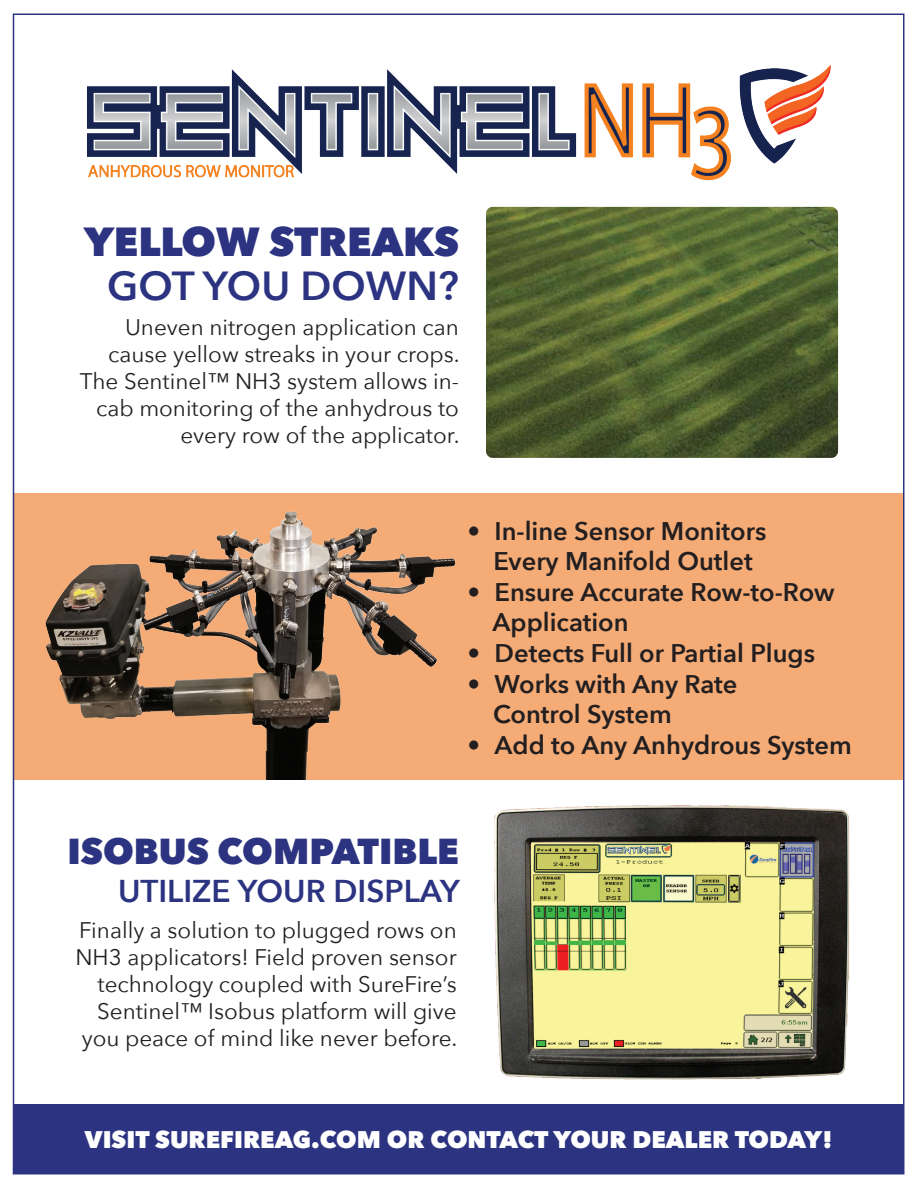
<style>
.page{position:relative;width:918px;height:1188px;background:#fff}
.page>*{position:absolute;margin:0;border:0;box-sizing:border-box;transform-origin:0 0}
.t1{font:800 40.5px "Avenir Next";color:#2c3380}
.t2{font:600 40.5px "Avenir Next";color:#2c3380}
.t3{font:800 36px "Avenir Next";color:#2c3380}
.t4{font:600 31.5px "Avenir Next";color:#2c3380}
.t5{font:600 25.5px/30.6px "Avenir Next";color:#231f20}
.t6{font:800 24px "Avenir Next";color:#fff}
.t7{font:22.5px/27px "Avenir Next";color:#231f20;text-align:right}
</style>
<div class="page">
<div style="left:14px;top:493px;width:890px;height:287px;background:#f4ab76"></div>
<img style="left:87px;top:64px;width:744px;height:117px">
<img style="left:486px;top:207px;width:352px;height:251px">
<img style="left:494px;top:805px;width:356px;height:274px">
<img style="left:45px;top:511px;width:411px;height:240px">
<img style="left:265px;top:752px;width:42px;height:28px">
<div style="left:14px;top:1105px;width:890px;height:69px;background:#2c3380"></div>
<h1 class="t1" style="left:84px;top:217px;width:376px">YELLOW STREAKS</h1>
<h1 class="t2" style="left:107px;top:251px;width:353px">GOT YOU DOWN?</h1>
<p class="t7" style="left:80px;top:312px;width:381px">Uneven nitrogen application can cause yellow streaks in your crops.<br>The Sentinel™ NH3 system allows in&shy;cab monitoring of the anhydrous to every row of the applicator.</p>
<p class="t5" style="left:468px;top:515px;width:300px;text-align:center">• In-line Sensor Monitors<br>Every Manifold Outlet</p>
<p class="t5" style="left:493px;top:576px;width:344px;text-indent:-25px">• Ensure Accurate Row-to-Row<br>Application</p>
<p class="t5" style="left:468px;top:637px;width:349px">• Detects Full or Partial Plugs</p>
<p class="t5" style="left:493px;top:668px;width:246px;text-indent:-26px">• Works with Any Rate<br>Control System</p>
<p class="t5" style="left:468px;top:729px;width:386px">• Add to Any Anhydrous System</p>
<h2 class="t3" style="left:68px;top:829px;width:393px">ISOBUS COMPATIBLE</h2>
<h3 class="t4" style="left:118px;top:864px;width:343px">UTILIZE YOUR DISPLAY</h3>
<p class="t7" style="left:75px;top:916px;width:384px">Finally a solution to plugged rows on NH3 applicators! Field proven sensor technology coupled with SureFire’s Sentinel™ Isobus platform will give you peace of mind like never before.</p>
<p class="t6" style="left:85px;top:1125px;width:750px">VISIT SUREFIREAG.COM OR CONTACT YOUR DEALER TODAY!</p>
</div>
